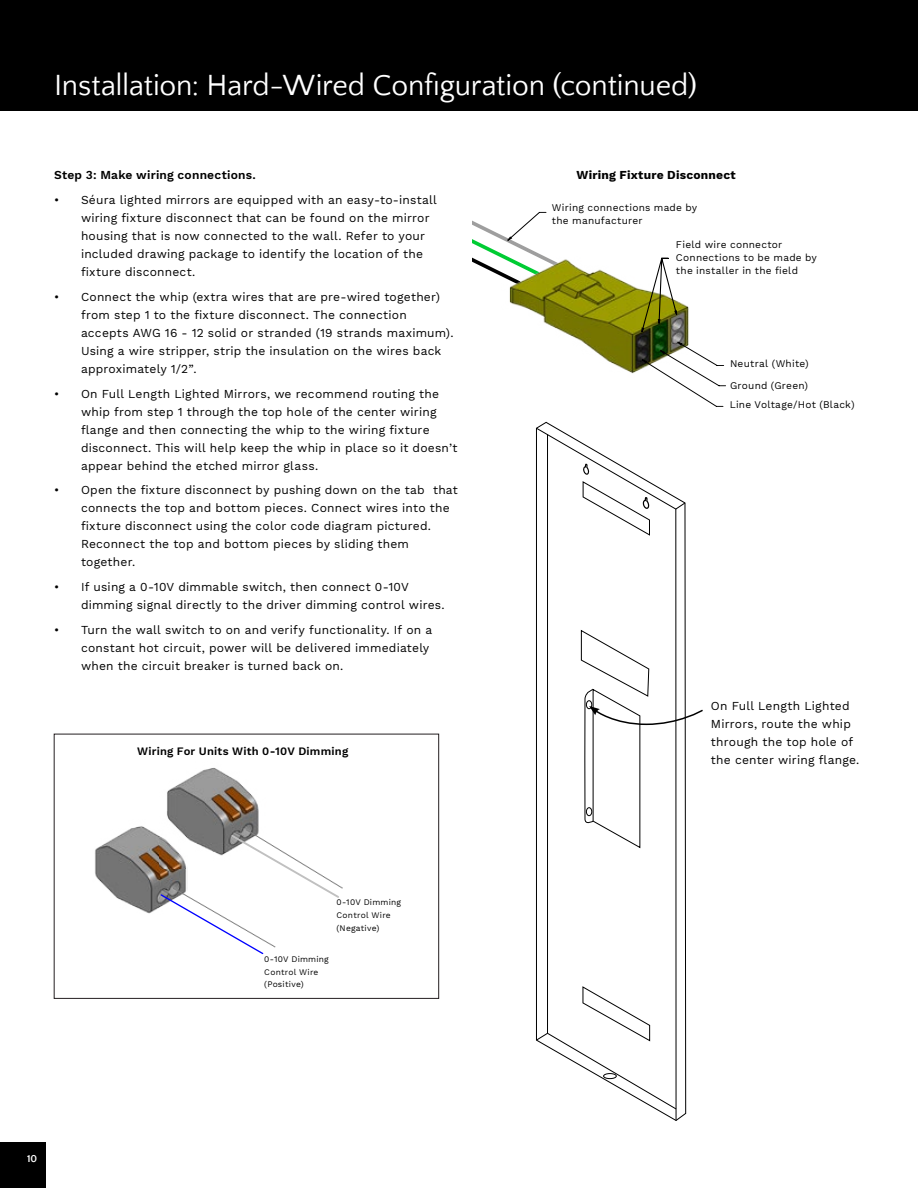
<style>
.page{position:relative;width:918px;height:1188px;background:#fff}
.page>*{position:absolute;margin:0;border:0;box-sizing:border-box;transform-origin:0 0}
.t1{font:30px "Quattrocento Sans";letter-spacing:-.01em;color:#fff}
.t2{font:12px/18px "Work Sans";letter-spacing:.015em;color:#000}
.t3{font:600 12px "Work Sans";letter-spacing:.015em;color:#000}
.t4{font:700 12px "Work Sans";letter-spacing:.02em;color:#000}
.t5{font:600 11.25px "Work Sans";letter-spacing:.02em;color:#000}
.t6{font:700 10.5px "Quattrocento Sans";color:#fff}
.t7{font:10.05px/12.9px "Work Sans";letter-spacing:.025em;color:#000}
.t8{font:8.4px/12.6px "Work Sans";letter-spacing:.025em;color:#000}
</style>
<div class="page">
<div style="left:0;top:1142px;width:46px;height:46px;background:#000"></div>
<img style="left:95px;top:826px;width:64px;height:88px">
<img style="left:167px;top:768px;width:92px;height:60px">
<svg style="left:159px;top:828px;width:184px;height:127px"></svg>
<div style="left:0;top:0;width:918px;height:111px;background:#000"></div>
<div style="left:54px;top:734px;width:385px;height:265px;border:1px solid #241f21"></div>
<svg style="left:472px;top:211px;width:254px;height:196px"></svg>
<svg style="left:537px;top:421px;width:150px;height:700px"></svg>
<svg style="left:536px;top:427px;width:141px;height:694px"></svg>
<svg style="left:547px;top:433px;width:130px;height:677px"></svg>
<svg style="left:674px;top:502px;width:12px;height:8px"></svg>
<svg style="left:536px;top:1032px;width:13px;height:9px"></svg>
<svg style="left:582px;top:986px;width:69px;height:56px"></svg>
<div style="left:603px;top:1073px;width:14px;height:6px;border:1px solid #000;border-radius:50%"></div>
<svg style="left:582px;top:463px;width:8px;height:12px"></svg>
<svg style="left:582px;top:481px;width:68px;height:56px"></svg>
<svg style="left:580px;top:629px;width:123px;height:220px"></svg>
<h1 class="t1" style="left:54px;top:70px;width:645px">Installation: Hard-Wired Configuration (continued)</h1>
<p class="t3" style="left:54px;top:168px;width:203px">Step 3: Make wiring connections.</p>
<p class="t2" style="left:81px;top:191px;width:357px;text-indent:-27px">• Séura lighted mirrors are equipped with an easy-to-install wiring fixture disconnect that can be found on the mirror housing that is now connected to the wall. Refer to your included drawing package to identify the location of the fixture disconnect.</p>
<p class="t2" style="left:81px;top:288px;width:374px;text-indent:-27px">• Connect the whip (extra wires that are pre-wired together) from step 1 to the fixture disconnect. The connection accepts AWG 16 - 12 solid or stranded (19 strands maximum).<br>Using a wire stripper, strip the insulation on the wires back approximately 1/2”.</p>
<p class="t2" style="left:81px;top:385px;width:378px;text-indent:-27px">• On Full Length Lighted Mirrors, we recommend routing the whip from step 1 through the top hole of the center wiring flange and then connecting the whip to the wiring fixture disconnect. This will help keep the whip in place so it doesn’t appear behind the etched mirror glass.</p>
<p class="t2" style="left:81px;top:482px;width:378px;text-indent:-27px">• Open the fixture disconnect by pushing down on the tab that connects the top and bottom pieces. Connect wires into the fixture disconnect using the color code diagram pictured.<br>Reconnect the top and bottom pieces by sliding them together.</p>
<p class="t2" style="left:81px;top:579px;width:365px;text-indent:-27px">• If using a 0-10V dimmable switch, then connect 0-10V dimming signal directly to the driver dimming control wires.</p>
<p class="t2" style="left:81px;top:621px;width:353px;text-indent:-27px">• Turn the wall switch to on and verify functionality. If on a constant hot circuit, power will be delivered immediately when the circuit breaker is turned back on.</p>
<p class="t5" style="left:137px;top:745px;width:213px">Wiring For Units With 0-10V Dimming</p>
<p class="t8" style="left:337px;top:897px;width:66px">0-10V Dimming<br>Control Wire (Negative)</p>
<p class="t8" style="left:264px;top:953px;width:66px">0-10V Dimming<br>Control Wire (Positive)</p>
<p class="t4" style="left:576px;top:168px;width:161px">Wiring Fixture Disconnect</p>
<p class="t7" style="left:552px;top:202px;width:147px">Wiring connections made by the manufacturer</p>
<p class="t7" style="left:676px;top:239px;width:143px">Field wire connector<br>Connections to be made by the installer in the field</p>
<p class="t7" style="left:730px;top:353px;width:80px;line-height:22px">Neutral (White)<br>Ground (Green)</p>
<p class="t7" style="left:730px;top:398px;width:126px">Line Voltage/Hot (Black)</p>
<p class="t2" style="left:711px;top:698px;width:150px">On Full Length Lighted<br>Mirrors, route the whip through the top hole of the center wiring flange.</p>
<p class="t6" style="left:27px;top:1153px;width:12px">10</p>
</div>
